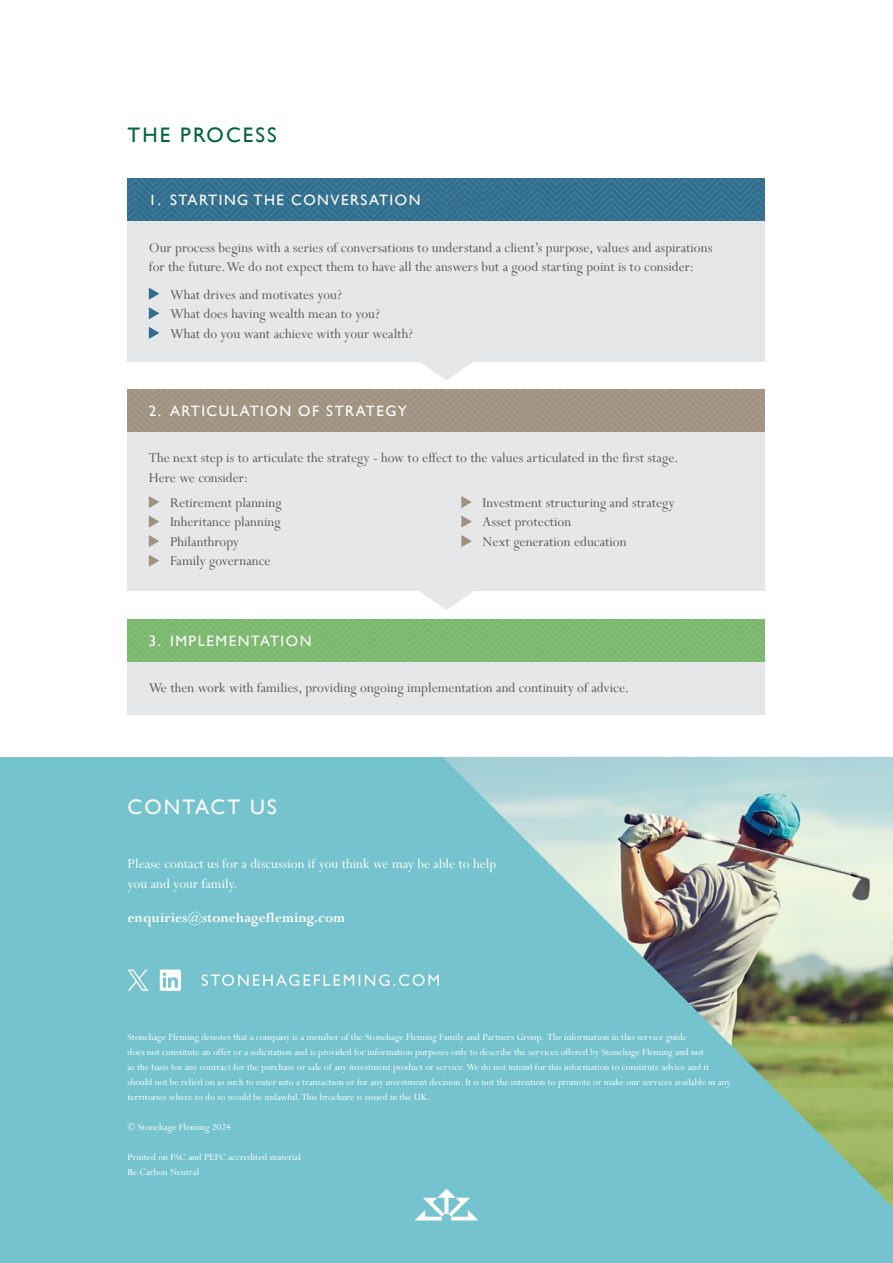
<style>
.page{position:relative;width:893px;height:1263px;background:#fff}
.page>*{position:absolute;margin:0;border:0;box-sizing:border-box;transform-origin:0 0}
.t1{font:21px "Gill Sans";letter-spacing:.1em;color:#00643b}
.t2{font:21px "Gill Sans";letter-spacing:.1em;color:#fff}
.t3{font:15px/19.5px "Perpetua";color:#58595b}
.t4{font:15px/19.5px "Perpetua";color:#fff}
.t5{font:15px "Gill Sans";letter-spacing:.1em;color:#fff}
.t6{font:700 15px "Perpetua";color:#fff}
.t7{font:10.5px/15px "Perpetua";color:#fff}
</style>
<div class="page">
<div style="left:0;top:757px;width:893px;height:506px;background:#75c3ce"></div>
<svg style="left:415px;top:1194px;width:63px;height:26px"></svg>
<img style="left:441px;top:757px;width:452px;height:450px">
<div style="left:128px;top:619px;width:637px;height:95px;background:#e6e7e8"></div>
<svg style="left:128px;top:619px;width:637px;height:42px;background:#7eb971"></svg>
<div style="left:128px;top:389px;width:637px;height:202px;background:#e6e7e8"></div>
<svg style="left:373px;top:361px;width:147px;height:19px"></svg>
<div style="left:128px;top:179px;width:637px;height:182px;background:#e6e7e8"></div>
<svg style="left:128px;top:179px;width:637px;height:42px;background:#357191"></svg>
<svg style="left:128px;top:389px;width:637px;height:43px;background:#a29583"></svg>
<svg style="left:420px;top:591px;width:53px;height:19px"></svg>
<svg style="left:149px;top:327px;width:10px;height:12px"></svg>
<svg style="left:149px;top:288px;width:10px;height:12px"></svg>
<svg style="left:149px;top:307px;width:10px;height:12px"></svg>
<svg style="left:149px;top:496px;width:10px;height:12px"></svg>
<svg style="left:461px;top:496px;width:11px;height:12px"></svg>
<svg style="left:149px;top:554px;width:10px;height:13px"></svg>
<svg style="left:149px;top:535px;width:10px;height:12px"></svg>
<svg style="left:461px;top:535px;width:11px;height:12px"></svg>
<svg style="left:149px;top:515px;width:10px;height:13px"></svg>
<svg style="left:461px;top:515px;width:11px;height:13px"></svg>
<svg style="left:202px;top:974px;width:237px;height:12px"></svg>
<svg style="left:160px;top:969px;width:21px;height:22px"></svg>
<svg style="left:128px;top:969px;width:20px;height:22px"></svg>
<h1 class="t1" style="left:128px;top:123px;width:151px">THE PROCESS</h1>
<h2 class="t5" style="left:149px;top:191px;width:273px">1. STARTING THE CONVERSATION</h2>
<h2 class="t3" style="left:149px;top:237px;width:565px">Our process begins with a series of conversations to understand a client’s purpose, values and aspirations for the future. We do not expect them to have all the answers but a good starting point is to consider:</h2>
<h2 class="t3" style="left:149px;top:284px;width:194px">• What drives and motivates you?</h2>
<h2 class="t3" style="left:149px;top:304px;width:233px">• What does having wealth mean to you?</h2>
<h2 class="t3" style="left:149px;top:323px;width:266px">• What do you want achieve with your wealth?</h2>
<h2 class="t5" style="left:149px;top:402px;width:260px">2. ARTICULATION OF STRATEGY</h2>
<h2 class="t3" style="left:149px;top:448px;width:531px">The next step is to articulate the strategy - how to effect to the values articulated in the first stage.<br>Here we consider:</h2>
<h2 class="t3" style="left:149px;top:493px;width:134px">• Retirement planning</h2>
<h2 class="t3" style="left:149px;top:512px;width:133px">• Inheritance planning</h2>
<h2 class="t3" style="left:149px;top:532px;width:92px">• Philanthropy</h2>
<h2 class="t3" style="left:149px;top:551px;width:123px">• Family governance</h2>
<h2 class="t3" style="left:461px;top:493px;width:215px">• Investment structuring and strategy</h2>
<h2 class="t3" style="left:461px;top:512px;width:111px">• Asset protection</h2>
<h2 class="t3" style="left:461px;top:532px;width:167px">• Next generation education</h2>
<h2 class="t5" style="left:149px;top:632px;width:164px">3. IMPLEMENTATION</h2>
<h2 class="t3" style="left:149px;top:678px;width:482px">We then work with families, providing ongoing implementation and continuity of advice.</h2>
<h1 class="t2" style="left:128px;top:794px;width:151px">CONTACT US</h1>
<h2 class="t4" style="left:128px;top:854px;width:370px">Please contact us for a discussion if you think we may be able to help you and your family.</h2>
<h2 class="t6" style="left:128px;top:909px;width:219px">enquiries@stonehagefleming.com</h2>
<p class="t7" style="left:128px;top:1029px;width:605px">Stonehage Fleming denotes that a company is a member of the Stonehage Fleming Family and Partners Group. The information in this service guide<br>does not constitute an offer or a solicitation and is provided for information purposes only to describe the services offered by Stonehage Fleming and not<br>as the basis for any contract for the purchase or sale of any investment product or service. We do not intend for this information to constitute advice and it should not be relied on as such to enter into a transaction or for any investment decision. It is not the intention to promote or make our services available in any territories where to do so would be unlawful. This brochure is issued in the UK.</p>
<p class="t7" style="left:128px;top:1119px;width:105px">© Stonehage Fleming 2024</p>
<p class="t7" style="left:128px;top:1149px;width:175px">Printed on FSC and PEFC accredited material<br>Be Carbon Neutral</p>
</div>
